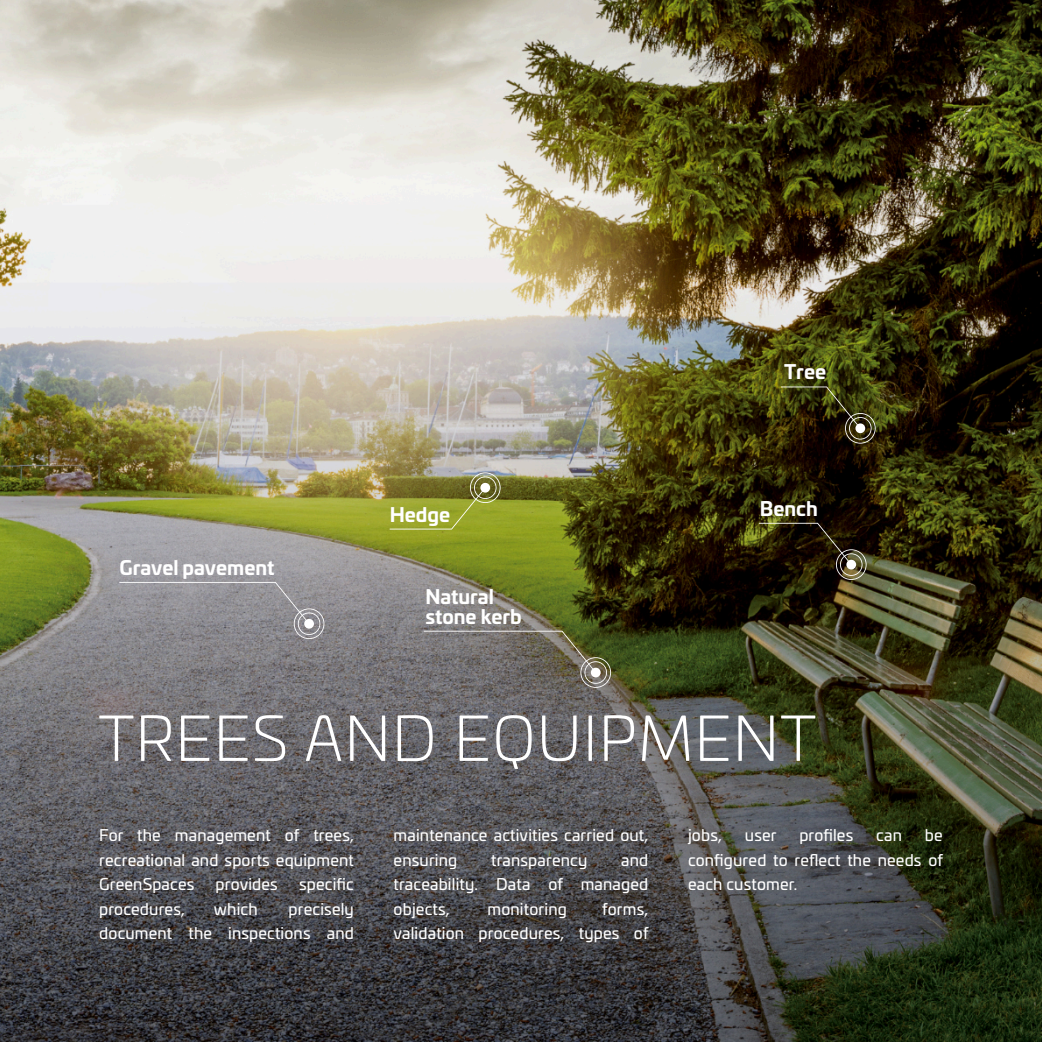
<style>
.page{position:relative;width:1042px;height:1042px;background:#fff}
.page>*{position:absolute;margin:0;border:0;box-sizing:border-box;transform-origin:0 0}
.t1{font:300 61.25px "Univia Pro";letter-spacing:.02em;color:#fff}
.t2{font:700 19.25px/19.6px "Univia Pro";color:#fff}
.t3{font:15.75px/24.5px "Univia Pro";letter-spacing:.01em;color:#fff;text-align:justify}
</style>
<div class="page">
<img style="left:0;top:0;width:1042px;height:1042px">
<svg style="left:424px;top:631px;width:187px;height:57px"></svg>
<svg style="left:119px;top:582px;width:205px;height:57px"></svg>
<svg style="left:390px;top:472px;width:110px;height:57px"></svg>
<svg style="left:759px;top:523px;width:107px;height:57px"></svg>
<svg style="left:781px;top:386px;width:94px;height:58px"></svg>
<p class="t2" style="left:784px;top:364px;width:44px">Tree</p>
<p class="t2" style="left:120px;top:559px;width:156px">Gravel pavement</p>
<p class="t2" style="left:390px;top:507px;width:62px">Hedge</p>
<p class="t2" style="left:760px;top:500px;width:59px">Bench</p>
<p class="t2" style="left:425px;top:588px;width:98px">Natural stone kerb</p>
<h1 class="t1" style="left:98px;top:712px;width:719px">TREES AND EQUIPMENT</h1>
<p class="t3" style="left:99px;top:824px;width:256px">For the management of trees, recreational and sports equipment GreenSpaces</p>
<p class="t3" style="left:216px;top:873px;width:64px">provides</p>
<p class="t3" style="left:299px;top:873px;width:56px">specific</p>
<p class="t3" style="left:99px;top:898px;width:256px;text-align:right">precisely<br>document the inspections and</p>
<p class="t3" style="left:99px;top:898px;width:87px">procedures,</p>
<p class="t3" style="left:214px;top:898px;width:45px">which</p>
<p class="t3" style="left:394px;top:824px;width:256px">maintenance activities carried out, ensuring</p>
<p class="t3" style="left:394px;top:849px;width:256px;text-indent:228px">and traceability. Data of managed objects,</p>
<p class="t3" style="left:491px;top:849px;width:98px">transparency</p>
<p class="t3" style="left:487px;top:898px;width:81px">monitoring</p>
<p class="t3" style="left:394px;top:898px;width:256px;text-align:right">forms,<br>validation procedures, types of</p>
<p class="t3" style="left:688px;top:824px;width:35px">jobs,</p>
<p class="t3" style="left:745px;top:824px;width:33px">user</p>
<p class="t3" style="left:799px;top:824px;width:55px">profiles</p>
<p class="t3" style="left:876px;top:824px;width:27px">can</p>
<p class="t3" style="left:688px;top:824px;width:256px;text-indent:237px">be configured to reflect the needs of each customer.</p>
</div>
